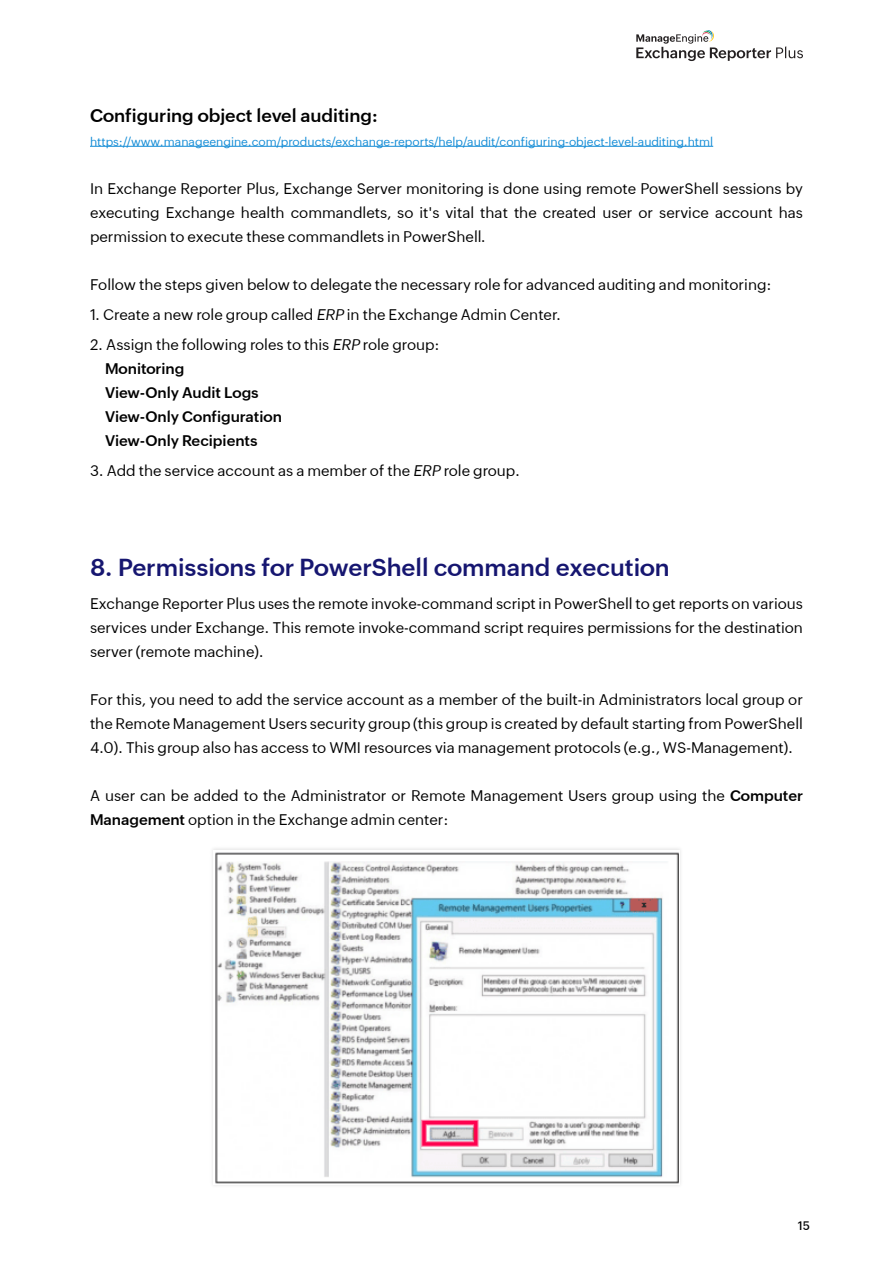
<style>
.page{position:relative;width:893px;height:1263px;background:#fff}
.page>*{position:absolute;margin:0;border:0;box-sizing:border-box;transform-origin:0 0}
.t1{font:600 24px "Zoho Puvi";color:#161670}
.t2{font:600 18px "Zoho Puvi";color:#000}
.t3{font:15px/24px "Zoho Puvi";color:#000;text-align:justify}
.t4{font:600 15px/24px "Zoho Puvi";color:#000}
.t5{font:12px "Zoho Puvi";color:#138cd6}
.t6{font:500 12px "Zoho Puvi";color:#000}
.s1{font-style:italic}
.s2{font-weight:400}
.s3{font-weight:400;font-style:italic}
.s4{font-weight:600}
</style>
<div class="page">
<svg style="left:636px;top:30px;width:167px;height:31px"></svg>
<hr style="left:90px;top:146px;width:623px;height:1px;background:#138cd6">
<img style="left:215px;top:852px;width:464px;height:332px">
<p class="t2" style="left:90px;top:101px;width:289px">Configuring object level auditing:</p>
<p class="t5" style="left:90px;top:132px;width:625px">https://www.manageengine.com/products/exchange-reports/help/audit/configuring-object-level-auditing.html</p>
<p class="t3" style="left:90px;top:175px;width:714px">In Exchange Reporter Plus, Exchange Server monitoring is done using remote PowerShell sessions by executing Exchange health commandlets, so it's vital that the created user or service account has permission to execute these commandlets in PowerShell.</p>
<p class="t3" style="left:90px;top:271px;width:683px">Follow the steps given below to delegate the necessary role for advanced auditing and monitoring:</p>
<p class="t3" style="left:90px;top:301px;width:473px">1. Create a new role group called <span class="s1">ERP</span> in the Exchange Admin Center.</p>
<p class="t4" style="left:105px;top:331px;width:336px;text-indent:-15px"><span class="s2">2. Assign the following roles to this</span> <span class="s3">ERP</span> <span class="s2">role group:<br></span>Monitoring<br>View-Only Audit Logs<br>View-Only Configuration<br>View-Only Recipients</p>
<p class="t3" style="left:90px;top:457px;width:432px">3. Add the service account as a member of the <span class="s1">ERP</span> role group.</p>
<h1 class="t1" style="left:90px;top:549px;width:581px">8. Permissions for PowerShell command execution</h1>
<p class="t3" style="left:90px;top:590px;width:714px">Exchange Reporter Plus uses the remote invoke-command script in PowerShell to get reports on various services under Exchange. This remote invoke-command script requires permissions for the destination server (remote machine).</p>
<p class="t3" style="left:90px;top:686px;width:714px">For this, you need to add the service account as a member of the built-in Administrators local group or the Remote Management Users security group (this group is created by default starting from PowerShell 4.0). This group also has access to WMI resources via management protocols (e.g., WS-Management).</p>
<p class="t3" style="left:90px;top:782px;width:714px">A user can be added to the Administrator or Remote Management Users group using the <span class="s4">Computer<br>Management</span> option in the Exchange admin center:</p>
<p class="t6" style="left:798px;top:1217px;width:14px">15</p>
</div>
